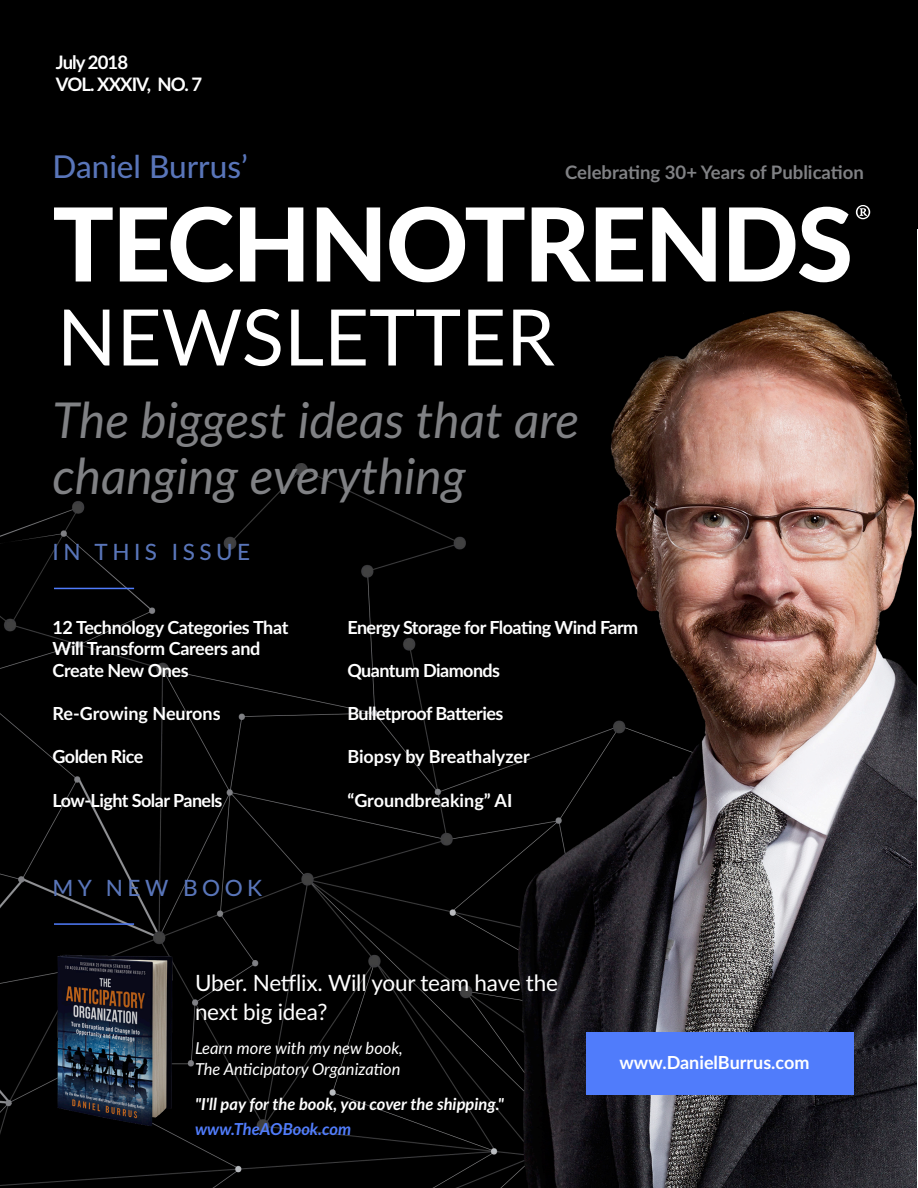
<style>
.page{position:relative;width:918px;height:1188px;background:#fff}
.page>*{position:absolute;margin:0;border:0;box-sizing:border-box;transform-origin:0 0}
.t1{font:800 102px "Lato";letter-spacing:-.02em;color:#fff}
.t2{font:78px "Lato";color:#fff}
.t3{font:55.5px "Minion Pro";color:#fff}
.t4{font:italic 49.5px/55.5px "Lato";color:#808184}
.t5{font:500 31.5px "Lato";color:#5975b9}
.t6{font:22.5px/28.5px "Lato";letter-spacing:-.01em;color:#fff}
.t7{font:500 22.5px "Lato";letter-spacing:.2em;color:#5975b9}
.t8{font:700 18.6px "Lato";color:#808184}
.t9{font:700 18.6px/22.2px "Lato";letter-spacing:-.05em;color:#fff}
.t10{font:700 18px/21.6px "Lato";letter-spacing:-.02em;color:#fff}
.t11{font:700 18px "Lato";color:#fff}
.t12{font:italic 16.5px/21px "Lato";color:#fff}
.t13{font:italic 700 16.5px "Lato";color:#fff}
.t14{font:italic 700 16.5px "Lato";color:#507cfb}
</style>
<div class="page">
<div style="left:0;top:0;width:918px;height:229px;background:#000"></div>
<img style="left:0;top:229px;width:916px;height:959px">
<hr style="left:54px;top:588px;width:80px;height:1px;background:#507cfb">
<div style="left:586px;top:1032px;width:268px;height:63px;background:#507cfb"></div>
<hr style="left:54px;top:923px;width:80px;height:2px;background:#507cfb">
<img style="left:52px;top:937px;width:148px;height:199px">
<p class="t9" style="left:56px;top:50px;width:148px">July 2018<br>VOL. XXXIV, NO. 7</p>
<h3 class="t5" style="left:52px;top:144px;width:197px">Daniel Burrus’</h3>
<h1 class="t1" style="left:52px;top:169px;width:802px">TECHNOTRENDS</h1>
<h2 class="t2" style="left:57px;top:281px;width:499px">NEWSLETTER</h2>
<h3 class="t4" style="left:52px;top:390px;width:528px">The biggest ideas that are changing everything</h3>
<p class="t8" style="left:565px;top:159px;width:300px">Celebrating 30+ Years of Publication</p>
<h3 class="t3" style="left:854px;top:187px;width:19px">®</h3>
<p class="t7" style="left:52px;top:536px;width:199px">IN THIS ISSUE</p>
<p class="t10" style="left:52px;top:616px;width:237px">12 Technology Categories That<br>Will Transform Careers and<br>Create New Ones</p>
<p class="t11" style="left:53px;top:700px;width:170px">Re-Growing Neurons</p>
<p class="t10" style="left:53px;top:745px;width:92px">Golden Rice</p>
<p class="t10" style="left:53px;top:788px;width:172px">Low-Light Solar Panels</p>
<p class="t7" style="left:52px;top:871px;width:211px">MY NEW BOOK</p>
<p class="t10" style="left:347px;top:616px;width:292px">Energy Storage for Floating Wind Farm</p>
<p class="t10" style="left:347px;top:659px;width:154px">Quantum Diamonds</p>
<p class="t10" style="left:347px;top:702px;width:158px">Bulletproof Batteries</p>
<p class="t11" style="left:347px;top:744px;width:184px">Biopsy by Breathalyzer</p>
<p class="t11" style="left:347px;top:787px;width:167px">“Groundbreaking” AI</p>
<p class="t6" style="left:195px;top:968px;width:364px">Uber. Netflix. Will your team have the next big idea?</p>
<p class="t12" style="left:195px;top:1037px;width:210px">Learn more with my new book,<br>The Anticipatory Organization</p>
<p class="t13" style="left:195px;top:1092px;width:311px">"I'll pay for the book, you cover the shipping."</p>
<p class="t14" style="left:195px;top:1117px;width:158px">www.TheAOBook.com</p>
<p class="t11" style="left:620px;top:1049px;width:192px">www.DanielBurrus.com</p>
</div>
